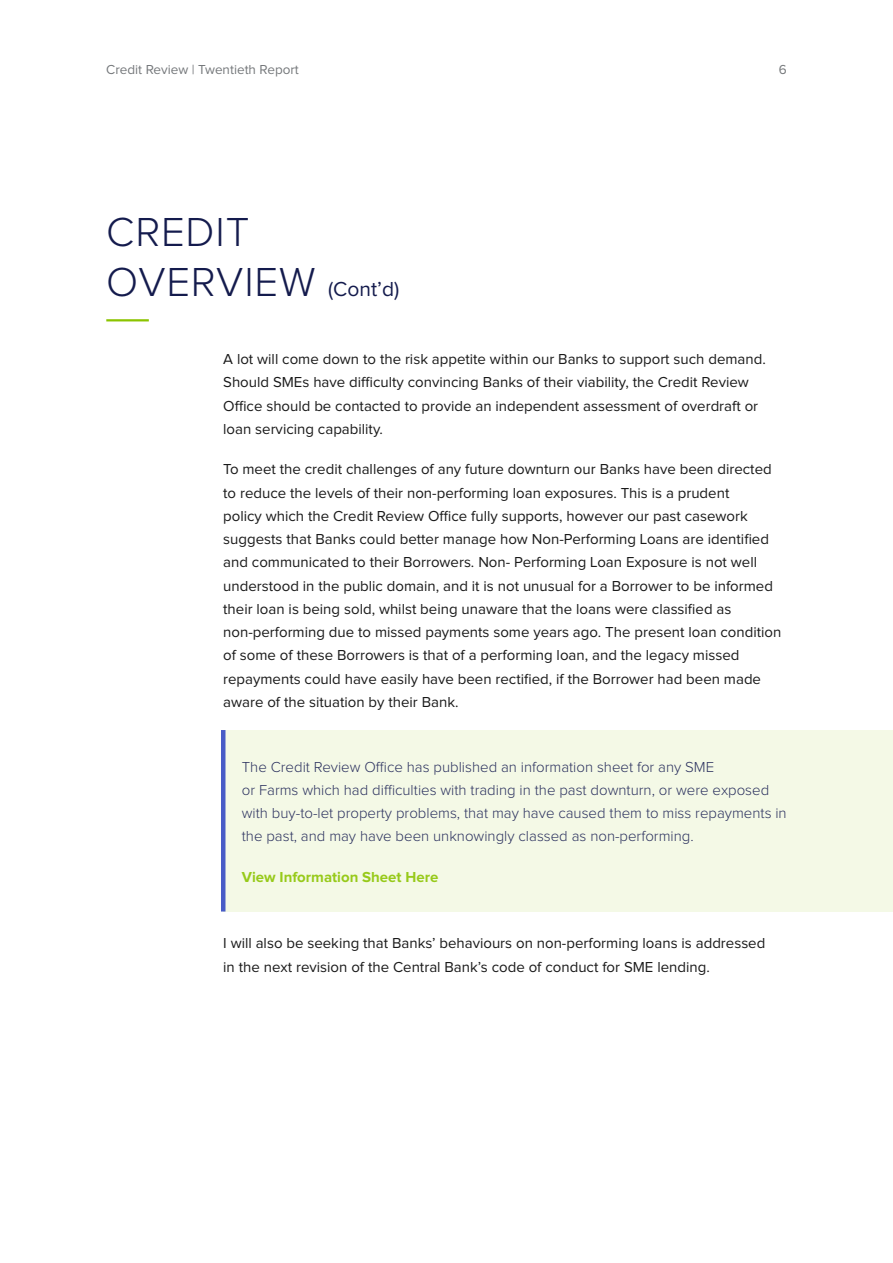
<style>
.page{position:relative;width:893px;height:1263px;background:#fff}
.page>*{position:absolute;margin:0;border:0;box-sizing:border-box;transform-origin:0 0}
.t1{font:300 42px/50.4px "Proxima Nova";letter-spacing:.02em;color:#141b4d}
.t2{font:15px/23.2px "Proxima Nova";color:#1a1a1a}
.t3{font:300 15px/23.2px "Proxima Nova";color:#2c325f}
.t4{font:700 15px "Proxima Nova";color:#97ca1a}
.t5{font:13.5px "Proxima Nova";color:#75787b}
.s1{font-weight:400;font-size:21px}
</style>
<div class="page">
<div style="left:223px;top:730px;width:670px;height:181px;background:#f4f9e6"></div>
<hr style="left:221px;top:730px;width:4px;height:181px;background:#485cc7">
<hr style="left:106px;top:319px;width:43px;height:2px;background:#8bc400">
<p class="t5" style="left:106px;top:64px;width:194px">Credit Review | Twentieth Report</p>
<p class="t5" style="left:779px;top:64px;width:9px">6</p>
<h1 class="t1" style="left:106px;top:208px;width:295px">CREDIT<br>OVERVIEW <span class="s1">(Cont’d)</span></h1>
<p class="t2" style="left:223px;top:348px;width:544px">A lot will come down to the risk appetite within our Banks to support such demand.<br>Should SMEs have difficulty convincing Banks of their viability, the Credit Review Office should be contacted to provide an independent assessment of overdraft or loan servicing capability.</p>
<p class="t2" style="left:223px;top:458px;width:560px">To meet the credit challenges of any future downturn our Banks have been directed to reduce the levels of their non-performing loan exposures. This is a prudent<br>policy which the Credit Review Office fully supports, however our past casework suggests that Banks could better manage how Non-Performing Loans are identified and communicated to their Borrowers. Non- Performing Loan Exposure is not well understood in the public domain, and it is not unusual for a Borrower to be informed their loan is being sold, whilst being unaware that the loans were classified as non-performing due to missed payments some years ago. The present loan condition of some of these Borrowers is that of a performing loan, and the legacy missed repayments could have easily have been rectified, if the Borrower had been made aware of the situation by their Bank.</p>
<p class="t3" style="left:242px;top:756px;width:546px">The Credit Review Office has published an information sheet for any SME<br>or Farms which had difficulties with trading in the past downturn, or were exposed with buy-to-let property problems, that may have caused them to miss repayments in the past, and may have been unknowingly classed as non-performing.</p>
<p class="t4" style="left:242px;top:868px;width:198px">View Information Sheet Here</p>
<p class="t2" style="left:223px;top:932px;width:544px">I will also be seeking that Banks’ behaviours on non-performing loans is addressed in the next revision of the Central Bank’s code of conduct for SME lending.</p>
</div>
